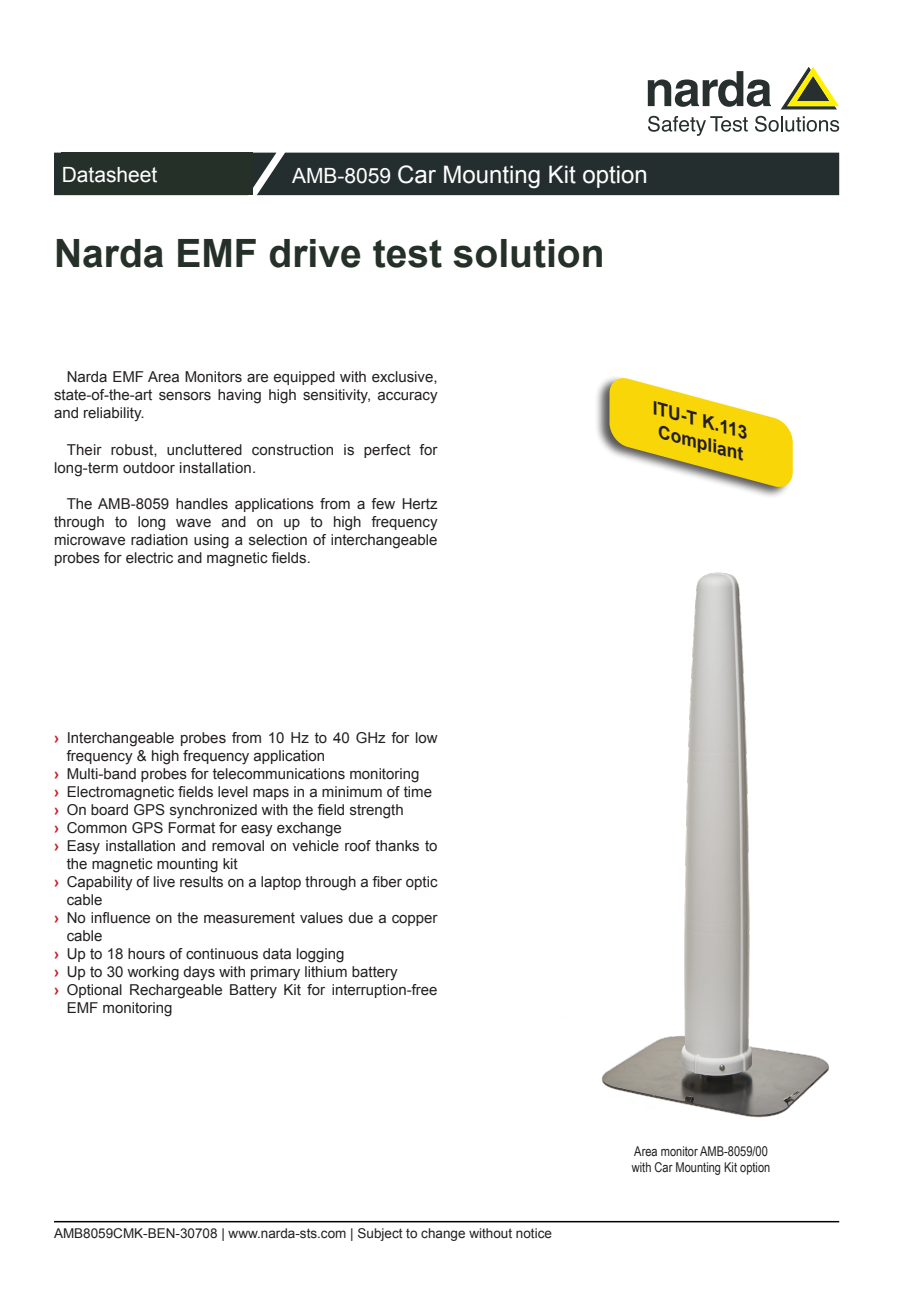
<style>
.page{position:relative;width:906px;height:1289px;background:#fff}
.page>*{position:absolute;margin:0;border:0;box-sizing:border-box;transform-origin:0 0}
.t1{font:700 39px "Arial";color:#253028}
.Title_Bar{font:24px "Arial";color:#fff}
.Title_Bar-2{font:21px "Arial";color:#fff}
.t2{font:italic 700 18px "Arial";color:#231f20}
.USP_Lev1{font:15px/18px "Arial";color:#231f20}
.Introduction{font:15px/18px "Arial";color:#231f20;text-align:justify}
.t3{font:13.5px "Arial";color:#231f20}
.t4{font:13.5px "Arial Narrow";color:#231f20}
.s1{font-size:21px}
.s2{font-weight:700;color:#c22025}
</style>
<div class="page">
<div style="left:54px;top:153px;width:785px;height:42px;background:#252e2e"></div>
<div style="left:62px;top:153px;width:191px;height:42px;background:#253028"></div>
<svg style="left:648px;top:116px;width:100px;height:20px"></svg>
<svg style="left:755px;top:116px;width:84px;height:16px"></svg>
<svg style="left:648px;top:71px;width:123px;height:36px"></svg>
<svg style="left:781px;top:67px;width:58px;height:42px"></svg>
<div style="left:594px;top:374px;width:199px;height:125px;background:#231f20;opacity:.75"></div>
<svg style="left:609px;top:374px;width:184px;height:118px"></svg>
<img style="left:601px;top:572px;width:229px;height:546px">
<hr style="left:54px;top:1220px;width:785px;height:2px;background:#000">
<p class="Title_Bar-2" style="left:62px;top:160px;width:97px">Datasheet</p>
<p class="Title_Bar" style="left:292px;top:158px;width:357px"><span class="s1">AMB-8059</span> Car Mounting Kit option</p>
<p class="t1" style="left:54px;top:227px;width:552px">Narda EMF drive test solution</p>
<p class="Introduction" style="left:54px;top:368px;width:385px;text-indent:13px">Narda EMF Area Monitors are equipped with exclusive, state-of-the-art sensors having high sensitivity, accuracy and reliability.</p>
<p class="Introduction" style="left:54px;top:440px;width:385px;text-indent:13px">Their robust, uncluttered construction is perfect for long-term outdoor installation.</p>
<p class="Introduction" style="left:54px;top:494px;width:385px;text-indent:13px">The AMB-8059 handles applications from a few Hertz through to long wave and on up to high frequency microwave radiation using a selection of interchangeable probes for electric and magnetic fields.</p>
<p class="t2" style="left:657px;top:396px;width:100px;rotate:15deg">ITU-T K.113</p>
<p class="t2" style="left:663px;top:420px;width:90px;rotate:15deg">Compliant</p>
<p class="USP_Lev1" style="left:67px;top:728px;width:372px;text-indent:-13px"><span class="s2">›</span> Interchangeable probes from 10 Hz to 40 GHz for low frequency &amp; high frequency application</p>
<p class="USP_Lev1" style="left:54px;top:764px;width:367px"><span class="s2">›</span> Multi-band probes for telecommunications monitoring</p>
<p class="USP_Lev1" style="left:54px;top:782px;width:379px"><span class="s2">›</span> Electromagnetic fields level maps in a minimum of time</p>
<p class="USP_Lev1" style="left:54px;top:800px;width:351px"><span class="s2">›</span> On board GPS synchronized with the field strength</p>
<p class="USP_Lev1" style="left:54px;top:818px;width:289px"><span class="s2">›</span> Common GPS Format for easy exchange</p>
<p class="USP_Lev1" style="left:67px;top:836px;width:372px;text-indent:-13px"><span class="s2">›</span> Easy installation and removal on vehicle roof thanks to the magnetic mounting kit</p>
<p class="USP_Lev1" style="left:67px;top:872px;width:372px;text-indent:-13px"><span class="s2">›</span> Capability of live results on a laptop through a fiber optic cable</p>
<p class="USP_Lev1" style="left:67px;top:908px;width:372px;text-indent:-13px"><span class="s2">›</span> No influence on the measurement values due a copper cable</p>
<p class="USP_Lev1" style="left:54px;top:944px;width:292px"><span class="s2">›</span> Up to 18 hours of continuous data logging</p>
<p class="USP_Lev1" style="left:54px;top:962px;width:345px"><span class="s2">›</span> Up to 30 working days with primary lithium battery</p>
<p class="USP_Lev1" style="left:67px;top:980px;width:372px;text-indent:-13px"><span class="s2">›</span> Optional Rechargeable Battery Kit for interruption-free<br>EMF monitoring</p>
<p class="t3" style="left:54px;top:1224px;width:499px">AMB8059CMK-BEN-30708 | www.narda-sts.com | Subject to change without notice</p>
<p class="t4" style="left:634px;top:1141px;width:135px">Area monitor AMB-8059/00</p>
<p class="t4" style="left:632px;top:1157px;width:140px">with Car Mounting Kit option</p>
</div>
